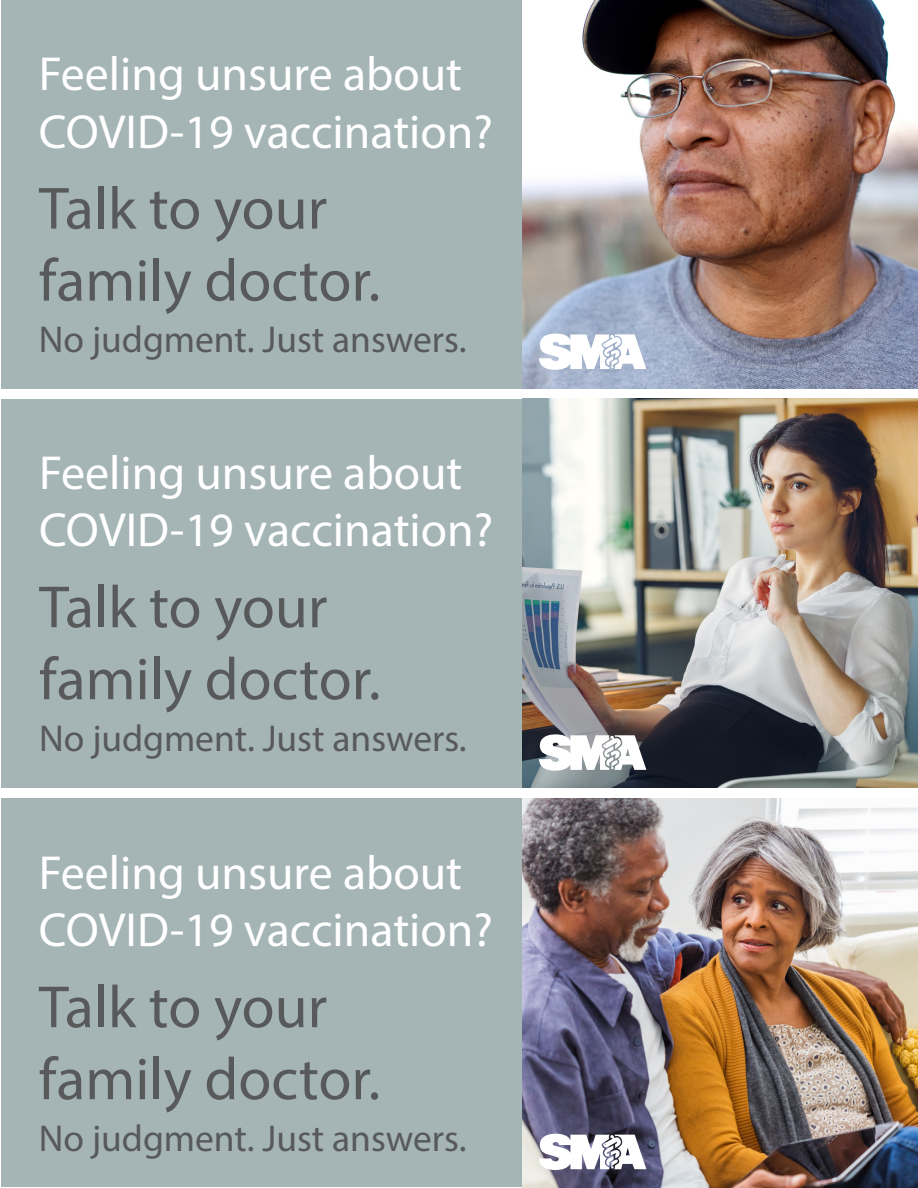
<style>
.page{position:relative;width:918px;height:1188px;background:#fff}
.page>*{position:absolute;margin:0;border:0;box-sizing:border-box;transform-origin:0 0}
.t1{font:60px/72px "Myriad Pro";color:#58595b}
.t2{font:48px/57.6px "Myriad Pro";color:#fff}
.t3{font:37.5px "Myriad Pro";color:#58595b}
</style>
<div class="page">
<div style="left:1px;top:0;width:522px;height:389px;background:#a5b4b5"></div>
<img style="left:523px;top:0;width:395px;height:389px">
<div style="left:1px;top:399px;width:522px;height:388px;background:#a5b4b5"></div>
<img style="left:523px;top:399px;width:395px;height:388px">
<div style="left:1px;top:799px;width:522px;height:388px;background:#a5b4b5"></div>
<img style="left:523px;top:799px;width:395px;height:388px">
<svg style="left:539px;top:334px;width:107px;height:36px"></svg>
<svg style="left:539px;top:734px;width:107px;height:37px"></svg>
<svg style="left:539px;top:1113px;width:176px;height:57px"></svg>
<p class="t2" style="left:39px;top:44px;width:456px">Feeling unsure about<br>COVID-19 vaccination?</p>
<p class="t1" style="left:39px;top:172px;width:343px">Talk to your family doctor.</p>
<p class="t3" style="left:39px;top:317px;width:429px">No judgment. Just answers.</p>
<p class="t2" style="left:39px;top:443px;width:456px">Feeling unsure about<br>COVID-19 vaccination?</p>
<p class="t1" style="left:39px;top:570px;width:343px">Talk to your family doctor.</p>
<p class="t3" style="left:39px;top:715px;width:429px">No judgment. Just answers.</p>
<p class="t2" style="left:39px;top:843px;width:456px">Feeling unsure about<br>COVID-19 vaccination?</p>
<p class="t1" style="left:39px;top:970px;width:343px">Talk to your family doctor.</p>
<p class="t3" style="left:39px;top:1115px;width:429px">No judgment. Just answers.</p>
</div>
